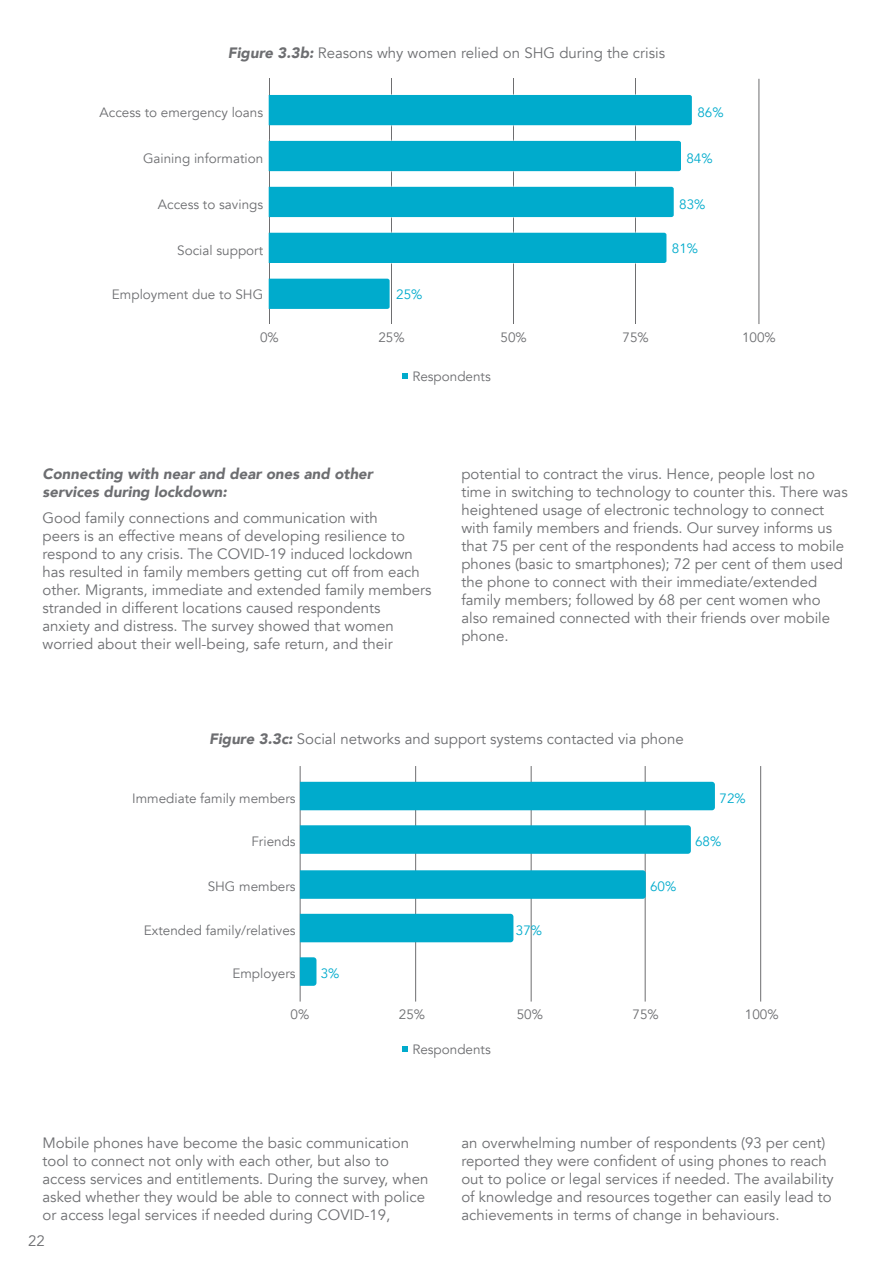
<style>
.page{position:relative;width:893px;height:1263px;background:#fff}
.page>*{position:absolute;margin:0;border:0;box-sizing:border-box;transform-origin:0 0}
.t1{font:15px/18px "Avenir";color:#6d6e71}
.t2{font:italic 900 15px/18px "Avenir";color:#6d6e71}
.t3{font:13.5px "Avenir";color:#6d6e71}
.t4{font:13.5px "Avenir";color:#00abcc}
.s1{font-weight:900;font-style:italic}
</style>
<div class="page">
<hr style="left:269px;top:79px;width:1px;height:245px;background:#6e6e70">
<hr style="left:391px;top:79px;width:1px;height:245px;background:#6e6e70">
<hr style="left:513px;top:79px;width:1px;height:245px;background:#6e6e70">
<hr style="left:635px;top:79px;width:1px;height:245px;background:#6e6e70">
<hr style="left:759px;top:79px;width:1px;height:245px;background:#6e6e70">
<svg style="left:268px;top:278px;width:122px;height:31px;background:#08adcd"></svg>
<div style="left:268px;top:232px;width:399px;height:32px;background:#00abcc"></div>
<div style="left:268px;top:186px;width:406px;height:32px;background:#00abcc"></div>
<div style="left:268px;top:140px;width:413px;height:32px;background:#00abcc"></div>
<div style="left:268px;top:94px;width:424px;height:32px;background:#00abcc"></div>
<svg style="left:402px;top:373px;width:6px;height:6px"></svg>
<hr style="left:300px;top:766px;width:1px;height:235px;background:#6e6e70">
<hr style="left:415px;top:766px;width:1px;height:235px;background:#6e6e70">
<hr style="left:531px;top:766px;width:1px;height:235px;background:#6e6e70">
<hr style="left:645px;top:766px;width:1px;height:235px;background:#6e6e70">
<hr style="left:760px;top:766px;width:1px;height:235px;background:#6e6e70">
<svg style="left:300px;top:957px;width:16px;height:29px"></svg>
<div style="left:300px;top:914px;width:213px;height:28px;background:#00abcc"></div>
<div style="left:300px;top:870px;width:346px;height:29px;background:#00abcc"></div>
<svg style="left:300px;top:825px;width:391px;height:29px;background:#04accc"></svg>
<div style="left:300px;top:782px;width:415px;height:28px;background:#00abcc"></div>
<svg style="left:402px;top:1046px;width:6px;height:6px"></svg>
<p class="t1" style="left:228px;top:44px;width:439px"><span class="s1">Figure 3.3b:</span> Reasons why women relied on SHG during the crisis</p>
<p class="t4" style="left:697px;top:104px;width:28px">86%</p>
<p class="t4" style="left:686px;top:151px;width:28px">84%</p>
<p class="t4" style="left:679px;top:196px;width:28px">83%</p>
<p class="t4" style="left:672px;top:240px;width:28px">81%</p>
<p class="t3" style="left:100px;top:105px;width:165px">Access to emergency loans</p>
<p class="t3" style="left:143px;top:150px;width:122px">Gaining information</p>
<p class="t3" style="left:158px;top:196px;width:107px">Access to savings</p>
<p class="t3" style="left:177px;top:242px;width:87px">Social support</p>
<p class="t3" style="left:112px;top:286px;width:153px">Employment due to SHG</p>
<p class="t3" style="left:260px;top:329px;width:20px">0%</p>
<p class="t3" style="left:378px;top:329px;width:28px">25%</p>
<p class="t3" style="left:501px;top:329px;width:28px">50%</p>
<p class="t3" style="left:622px;top:329px;width:28px">75%</p>
<p class="t3" style="left:742px;top:329px;width:35px">100%</p>
<p class="t4" style="left:396px;top:286px;width:28px">25%</p>
<p class="t3" style="left:412px;top:368px;width:80px">Respondents</p>
<p class="t2" style="left:43px;top:465px;width:332px">Connecting with near and dear ones and other services during lockdown:</p>
<p class="t1" style="left:43px;top:510px;width:390px">Good family connections and communication with<br>peers is an effective means of developing resilience to respond to any crisis. The COVID-19 induced lockdown has resulted in family members getting cut off from each other. Migrants, immediate and extended family members stranded in different locations caused respondents anxiety and distress. The survey showed that women worried about their well-being, safe return, and their</p>
<p class="t1" style="left:461px;top:465px;width:388px">potential to contract the virus. Hence, people lost no time in switching to technology to counter this. There was heightened usage of electronic technology to connect with family members and friends. Our survey informs us that 75 per cent of the respondents had access to mobile phones (basic to smartphones); 72 per cent of them used the phone to connect with their immediate/extended family members; followed by 68 per cent women who also remained connected with their friends over mobile phone.</p>
<p class="t1" style="left:209px;top:730px;width:476px"><span class="s1">Figure 3.3c:</span> Social networks and support systems contacted via phone</p>
<p class="t3" style="left:132px;top:790px;width:165px">Immediate family members</p>
<p class="t3" style="left:251px;top:833px;width:46px">Friends</p>
<p class="t3" style="left:208px;top:878px;width:90px">SHG members</p>
<p class="t3" style="left:144px;top:922px;width:153px">Extended family/relatives</p>
<p class="t3" style="left:232px;top:965px;width:65px">Employers</p>
<p class="t4" style="left:321px;top:965px;width:20px">3%</p>
<p class="t4" style="left:516px;top:922px;width:28px">37%</p>
<p class="t4" style="left:650px;top:879px;width:28px">60%</p>
<p class="t4" style="left:719px;top:790px;width:28px">72%</p>
<p class="t4" style="left:695px;top:834px;width:28px">68%</p>
<p class="t3" style="left:291px;top:1006px;width:20px">0%</p>
<p class="t3" style="left:399px;top:1006px;width:28px">25%</p>
<p class="t3" style="left:517px;top:1006px;width:28px">50%</p>
<p class="t3" style="left:633px;top:1006px;width:28px">75%</p>
<p class="t3" style="left:745px;top:1006px;width:35px">100%</p>
<p class="t3" style="left:412px;top:1041px;width:80px">Respondents</p>
<p class="t1" style="left:43px;top:1134px;width:387px">Mobile phones have become the basic communication tool to connect not only with each other, but also to access services and entitlements. During the survey, when asked whether they would be able to connect with police or access legal services if needed during COVID-19,</p>
<p class="t1" style="left:461px;top:1134px;width:374px">an overwhelming number of respondents (93 per cent) reported they were confident of using phones to reach out to police or legal services if needed. The availability of knowledge and resources together can easily lead to achievements in terms of change in behaviours.</p>
<p class="t1" style="left:28px;top:1232px;width:18px">22</p>
</div>
